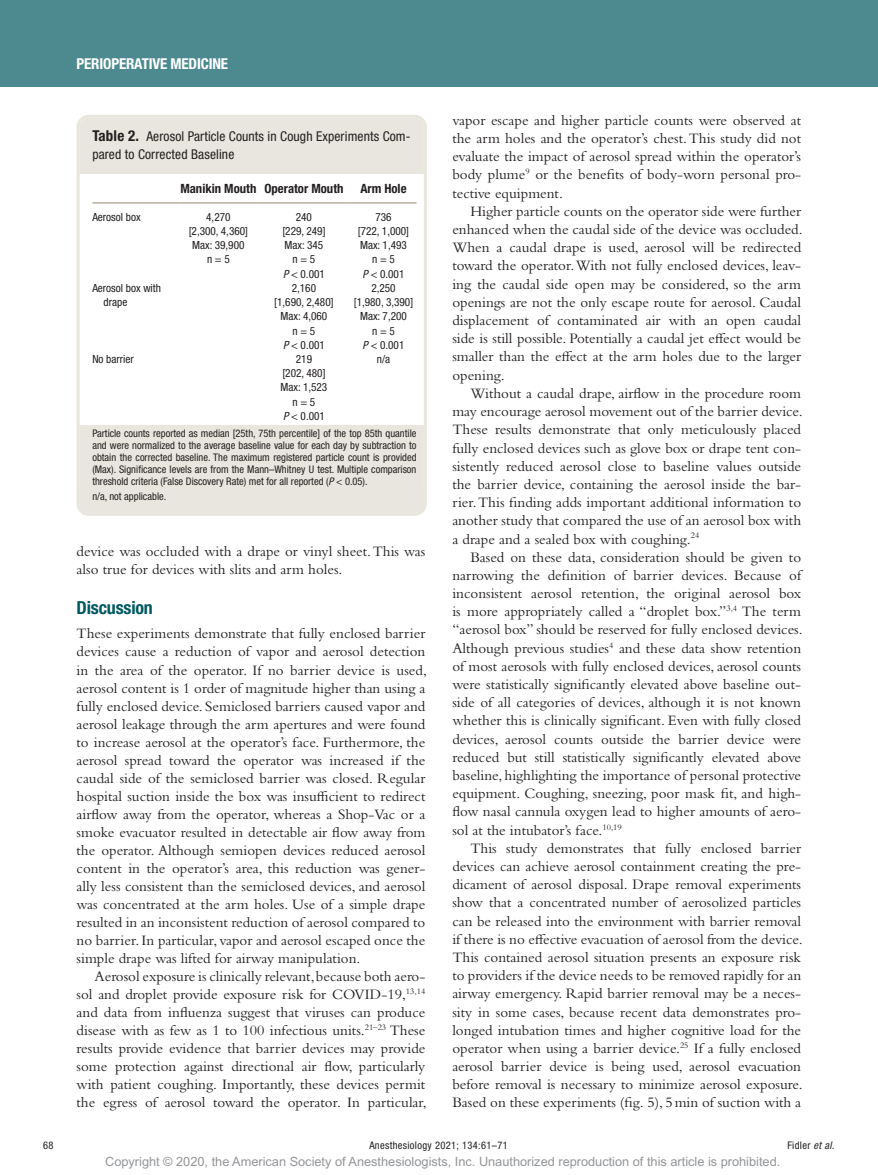
<style>
.page{position:relative;width:878px;height:1175px;background:#fff}
.page>*{position:absolute;margin:0;border:0;box-sizing:border-box;transform-origin:0 0}
.t1{font:700 condensed 18px "Helvetica Neue LT Std";letter-spacing:-.01em;color:#005861}
.t2{font:15px/18.1px "Bembo Std";color:#231f20;text-align:justify}
.t3{font:700 condensed 15px "Helvetica Neue LT Std";letter-spacing:-.01em;color:#fff}
.t4{font:condensed 13.5px/18px "Helvetica Neue LT Std";letter-spacing:.01em;color:#231f20}
.t5{font:12.75px "Arial MT Std";color:#939598}
.t6{font:700 condensed 12.75px "Helvetica Neue LT Std";color:#231f20}
.t7{font:condensed 11.25px/14.2px "Helvetica Neue LT Std";color:#231f20;text-align:center}
.t8{font:condensed 10.5px/12px "Helvetica Neue LT Std";color:#231f20;text-align:justify}
.t9{font:condensed 10.5px "Helvetica Neue LT Std";letter-spacing:.03em;color:#231f20}
.s1{font-weight:700;font-size:15px}
.s2{font-style:italic}
</style>
<div class="page">
<div style="left:0;top:0;width:878px;height:86px;background:#4d8a90"></div>
<hr style="left:92px;top:202px;width:87px;height:1px;background:#9f967d">
<hr style="left:179px;top:202px;width:78px;height:1px;background:#9f967d">
<hr style="left:257px;top:202px;width:93px;height:1px;background:#9f967d">
<hr style="left:350px;top:202px;width:66px;height:1px;background:#9f967d">
<div style="left:80px;top:118px;width:344px;height:56px;background:#e9e6df"></div>
<div style="left:80px;top:425px;width:344px;height:85px;background:#e9e6df"></div>
<div style="left:80px;top:488px;width:344px;height:25px;background:#e9e6df"></div>
<div style="left:77px;top:115px;width:350px;height:401px;border:3px solid #e9e6df;border-radius:11px"></div>
<p class="t3" style="left:77px;top:54px;width:153px">PERIOPERATIVE MEDICINE</p>
<p class="t4" style="left:92px;top:127px;width:320px"><span class="s1">Table 2.</span> Aerosol Particle Counts in Cough Experiments Com&shy;pared to Corrected Baseline</p>
<p class="t6" style="left:180px;top:181px;width:164px">Manikin Mouth Operator Mouth</p>
<p class="t6" style="left:360px;top:181px;width:48px">Arm Hole</p>
<p class="t7" style="left:92px;top:209px;width:50px">Aerosol box</p>
<p class="t7" style="left:189px;top:209px;width:61px">4,270<br>[2,300, 4,360]<br>Max: 39,900 n = 5</p>
<p class="t7" style="left:282px;top:209px;width:45px">240<br>[229, 249]<br>Max: 345 n = 5<br><span class="s2">P</span> &lt; 0.001</p>
<p class="t7" style="left:358px;top:209px;width:53px">736<br>[722, 1,000]<br>Max: 1,493 n = 5<br><span class="s2">P</span> &lt; 0.001</p>
<p class="t7" style="left:104px;top:280px;width:59px;text-align:left;text-indent:-11px">Aerosol box with drape</p>
<p class="t7" style="left:274px;top:280px;width:61px">2,160<br>[1,690, 2,480]<br>Max: 4,060<br>n = 5<br><span class="s2">P</span> &lt; 0.001</p>
<p class="t7" style="left:354px;top:280px;width:61px">2,250<br>[1,980, 3,390]<br>Max: 7,200<br>n = 5<br><span class="s2">P</span> &lt; 0.001</p>
<p class="t7" style="left:92px;top:352px;width:43px">No barrier</p>
<p class="t7" style="left:280px;top:352px;width:48px">219<br>[202, 480]<br>Max: 1,523 n = 5<br><span class="s2">P</span> &lt; 0.001</p>
<p class="t7" style="left:377px;top:352px;width:15px">n/a</p>
<p class="t8" style="left:92px;top:427px;width:326px">Particle counts reported as median [25th, 75th percentile] of the top 85th quantile and were normalized to the average baseline value for each day by subtraction to obtain the corrected baseline. The maximum registered particle count is provided (Max). Significance levels are from the Mann–Whitney U test. Multiple comparison threshold criteria (False Discovery Rate) met for all reported (<span class="s2">P</span> &lt; 0.05).</p>
<p class="t8" style="left:92px;top:490px;width:75px">n/a, not applicable.</p>
<p class="t2" style="left:77px;top:542px;width:350px">device was occluded with a drape or vinyl sheet. This was also true for devices with slits and arm holes.</p>
<p class="t1" style="left:77px;top:596px;width:78px">Discussion</p>
<p class="t2" style="left:77px;top:624px;width:352px">These experiments demonstrate that fully enclosed barrier devices cause a reduction of vapor and aerosol detection in the area of the operator. If no barrier device is used, aerosol content is 1 order of magnitude higher than using a fully enclosed device. Semiclosed barriers caused vapor and aerosol leakage through the arm apertures and were found to increase aerosol at the operator’s face. Furthermore, the aerosol spread toward the operator was increased if the caudal side of the semiclosed barrier was closed. Regular hospital suction inside the box was insufficient to redirect airflow away from the operator, whereas a Shop-Vac or a smoke evacuator resulted in detectable air flow away from the operator. Although semiopen devices reduced aerosol content in the operator’s area, this reduction was gener&shy;ally less consistent than the semiclosed devices, and aerosol was concentrated at the arm holes. Use of a simple drape resulted in an inconsistent reduction of aerosol compared to no barrier. In particular, vapor and aerosol escaped once the simple drape was lifted for airway manipulation.</p>
<p class="t2" style="left:77px;top:967px;width:352px;text-indent:18px">Aerosol exposure is clinically relevant, because both aero&shy;sol and droplet provide exposure risk for COVID-19,<sup>13,14 </sup>and data from influenza suggest that viruses can produce disease with as few as 1 to 100 infectious units.<sup>21–23</sup> These results provide evidence that barrier devices may provide some protection against directional air flow, particularly with patient coughing. Importantly, these devices permit the egress of aerosol toward the operator. In particular,</p>
<p class="t2" style="left:452px;top:111px;width:350px">vapor escape and higher particle counts were observed at the arm holes and the operator’s chest. This study did not evaluate the impact of aerosol spread within the operator’s body plume<sup>9</sup> or the benefits of body-worn personal pro&shy;tective equipment.</p>
<p class="t2" style="left:452px;top:202px;width:352px;text-indent:18px">Higher particle counts on the operator side were further enhanced when the caudal side of the device was occluded.<br>When a caudal drape is used, aerosol will be redirected toward the operator. With not fully enclosed devices, leav&shy;ing the caudal side open may be considered, so the arm openings are not the only escape route for aerosol. Caudal displacement of contaminated air with an open caudal side is still possible. Potentially a caudal jet effect would be smaller than the effect at the arm holes due to the larger opening.</p>
<p class="t2" style="left:452px;top:384px;width:352px;text-indent:18px">Without a caudal drape, airflow in the procedure room may encourage aerosol movement out of the barrier device.<br>These results demonstrate that only meticulously placed fully enclosed devices such as glove box or drape tent con&shy;sistently reduced aerosol close to baseline values outside the barrier device, containing the aerosol inside the bar&shy;rier. This finding adds important additional information to another study that compared the use of an aerosol box with a drape and a sealed box with coughing.<sup>24</sup></p>
<p class="t2" style="left:452px;top:547px;width:352px;text-indent:18px">Based on these data, consideration should be given to narrowing the definition of barrier devices. Because of inconsistent aerosol retention, the original aerosol box is more appropriately called a “droplet box.”<sup>3,4</sup> The term “aerosol box” should be reserved for fully enclosed devices.<br>Although previous studies<sup>4</sup> and these data show retention of most aerosols with fully enclosed devices, aerosol counts were statistically significantly elevated above baseline out&shy;side of all categories of devices, although it is not known whether this is clinically significant. Even with fully closed devices, aerosol counts outside the barrier device were reduced but still statistically significantly elevated above baseline, highlighting the importance of personal protective equipment. Coughing, sneezing, poor mask fit, and high&shy;flow nasal cannula oxygen lead to higher amounts of aero&shy;sol at the intubator’s face.<sup>10,19</sup></p>
<p class="t2" style="left:452px;top:838px;width:352px;text-indent:18px">This study demonstrates that fully enclosed barrier devices can achieve aerosol containment creating the pre&shy;dicament of aerosol disposal. Drape removal experiments show that a concentrated number of aerosolized particles can be released into the environment with barrier removal if there is no effective evacuation of aerosol from the device.<br>This contained aerosol situation presents an exposure risk to providers if the device needs to be removed rapidly for an airway emergency. Rapid barrier removal may be a neces&shy;sity in some cases, because recent data demonstrates pro&shy;longed intubation times and higher cognitive load for the operator when using a barrier device.<sup>25</sup> If a fully enclosed aerosol barrier device is being used, aerosol evacuation before removal is necessary to minimize aerosol exposure.<br>Based on these experiments (fig. 5), 5min of suction with a</p>
<p class="t8" style="left:43px;top:1139px;width:12px">68</p>
<p class="t9" style="left:369px;top:1139px;width:140px">Anesthesiology 2021; 134:61–71</p>
<p class="t5" style="left:105px;top:1154px;width:676px">Copyright © 2020, the American Society of Anesthesiologists, Inc. Unauthorized reproduction of this article is prohibited.</p>
<p class="t8" style="left:787px;top:1139px;width:48px">Fidler <span class="s2">et al.</span></p>
</div>
